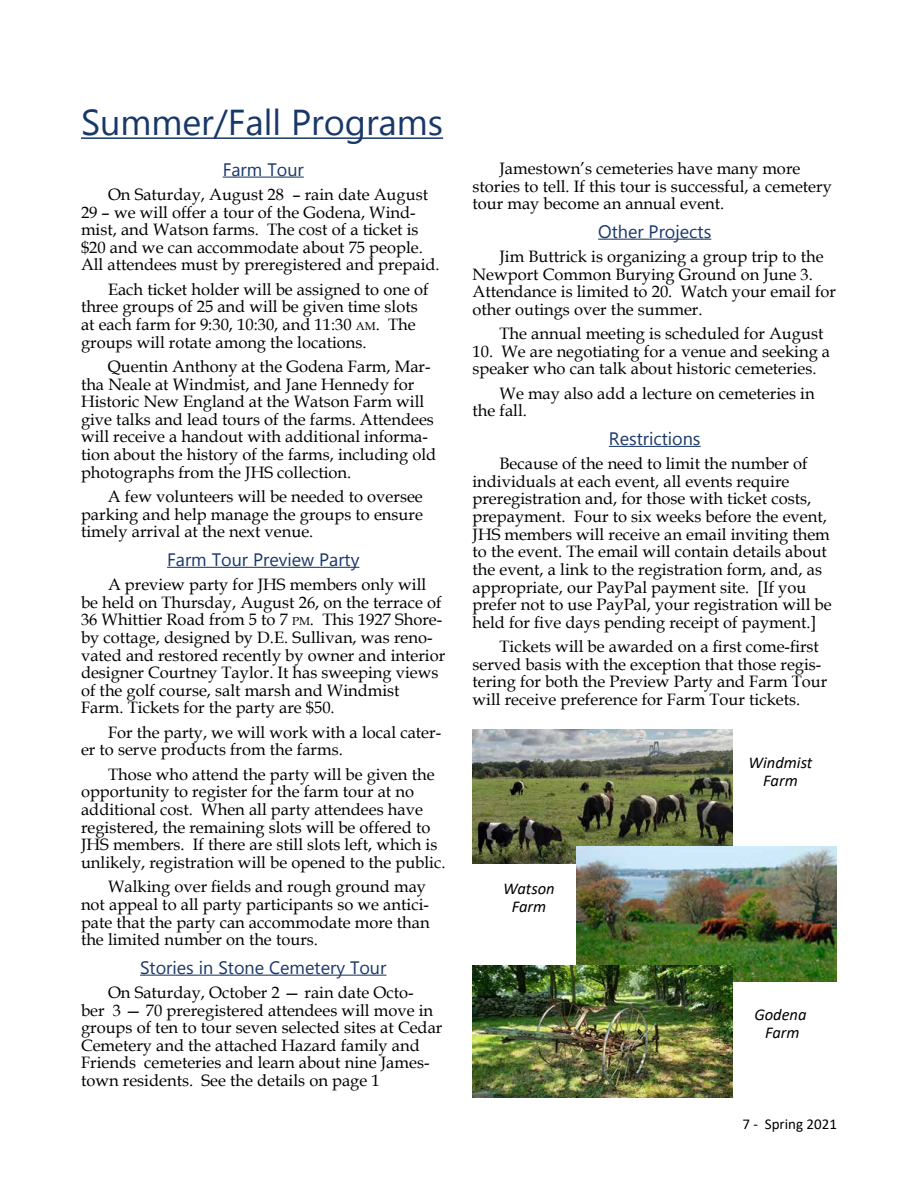
<style>
.page{position:relative;width:918px;height:1188px;background:#fff}
.page>*{position:absolute;margin:0;border:0;box-sizing:border-box;transform-origin:0 0}
.t1{font:36px "Microsoft Tai Le";color:#19386a}
.t2{font:18px "Microsoft New Tai Lue";color:#19386a}
.t3{font:16.5px/17.5px "Book Antiqua";color:#000}
.t4{font:italic 16.5px/17.2px "Calibri";color:#000;text-align:center}
.t5{font:15px "Calibri";color:#000}
.s1{font-size:11.55px}
</style>
<div class="page">
<hr style="left:81px;top:137px;width:362px;height:2px;background:#19386a">
<hr style="left:223px;top:177px;width:81px;height:1px;background:#19386a">
<hr style="left:167px;top:567px;width:192px;height:1px;background:#19386a">
<hr style="left:140px;top:975px;width:246px;height:1px;background:#19386a">
<hr style="left:598px;top:239px;width:113px;height:1px;background:#19386a">
<hr style="left:609px;top:446px;width:92px;height:1px;background:#19386a">
<img style="left:472px;top:729px;width:261px;height:135px">
<img style="left:577px;top:846px;width:260px;height:135px">
<img style="left:472px;top:965px;width:261px;height:133px">
<h1 class="t1" style="left:81px;top:102px;width:364px">Summer/Fall Programs</h1>
<p class="t2" style="left:223px;top:159px;width:83px">Farm Tour</p>
<p class="t3" style="left:81px;top:185px;width:360px;text-indent:27px">On Saturday, August 28 – rain date August 29 – we will offer a tour of the Godena, Wind&shy;mist, and Watson farms. The cost of a ticket is $20 and we can accommodate about 75 people.<br>All attendees must by preregistered and prepaid.</p>
<p class="t3" style="left:81px;top:280px;width:349px;text-indent:27px">Each ticket holder will be assigned to one of three groups of 25 and will be given time slots at each farm for 9:30, 10:30, and 11:30 <span class="s1">AM</span>. The groups will rotate among the locations.</p>
<p class="t3" style="left:81px;top:357px;width:357px;text-indent:27px">Quentin Anthony at the Godena Farm, Mar&shy;tha Neale at Windmist, and Jane Hennedy for Historic New England at the Watson Farm will give talks and lead tours of the farms. Attendees will receive a handout with additional informa&shy;tion about the history of the farms, including old photographs from the JHS collection.</p>
<p class="t3" style="left:81px;top:487px;width:343px;text-align:justify;text-indent:27px">A few volunteers will be needed to oversee parking and help manage the groups to ensure timely arrival at the next venue.</p>
<p class="t2" style="left:167px;top:549px;width:194px">Farm Tour Preview Party</p>
<p class="t3" style="left:81px;top:575px;width:366px;text-indent:27px">A preview party for JHS members only will be held on Thursday, August 26, on the terrace of 36 Whittier Road from 5 to 7 <span class="s1">PM</span>. This 1927 Shore&shy;by cottage, designed by D.E. Sullivan, was reno&shy;vated and restored recently by owner and interior designer Courtney Taylor. It has sweeping views of the golf course, salt marsh and Windmist Farm. Tickets for the party are $50.</p>
<p class="t3" style="left:81px;top:723px;width:362px;text-indent:27px">For the party, we will work with a local cater&shy;er to serve products from the farms.</p>
<p class="t3" style="left:81px;top:765px;width:366px;text-indent:27px">Those who attend the party will be given the opportunity to register for the farm tour at no additional cost. When all party attendees have registered, the remaining slots will be offered to JHS members. If there are still slots left, which is unlikely, registration will be opened to the public.</p>
<p class="t3" style="left:81px;top:878px;width:350px;text-indent:27px">Walking over fields and rough ground may not appeal to all party participants so we antici&shy;pate that the party can accommodate more than the limited number on the tours.</p>
<p class="t2" style="left:140px;top:957px;width:248px">Stories in Stone Cemetery Tour</p>
<p class="t3" style="left:81px;top:983px;width:363px;text-indent:27px">On Saturday, October 2 — rain date Octo-<br>ber 3 — 70 preregistered attendees will move in groups of ten to tour seven selected sites at Cedar Cemetery and the attached Hazard family and Friends cemeteries and learn about nine James&shy;town residents. See the details on page 1</p>
<p class="t3" style="left:473px;top:159px;width:361px;text-indent:27px">Jamestown’s cemeteries have many more stories to tell. If this tour is successful, a cemetery tour may become an annual event.</p>
<p class="t2" style="left:598px;top:221px;width:115px">Other Projects</p>
<p class="t3" style="left:473px;top:247px;width:365px;text-indent:27px">Jim Buttrick is organizing a group trip to the Newport Common Burying Ground on June 3.<br>Attendance is limited to 20. Watch your email for other outings over the summer.</p>
<p class="t3" style="left:500px;top:324px;width:325px">The annual meeting is scheduled for August</p>
<p class="t3" style="left:473px;top:342px;width:359px">10. We are negotiating for a venue and seeking a speaker who can talk about historic cemeteries.</p>
<p class="t3" style="left:473px;top:384px;width:344px;text-indent:27px">We may also add a lecture on cemeteries in the fall.</p>
<p class="t2" style="left:609px;top:428px;width:93px">Restrictions</p>
<p class="t3" style="left:473px;top:454px;width:361px;text-indent:27px">Because of the need to limit the number of individuals at each event, all events require preregistration and, for those with ticket costs, prepayment. Four to six weeks before the event, JHS members will receive an email inviting them to the event. The email will contain details about the event, a link to the registration form, and, as appropriate, our PayPal payment site. [If you prefer not to use PayPal, your registration will be held for five days pending receipt of payment.]</p>
<p class="t3" style="left:473px;top:637px;width:356px;text-indent:27px">Tickets will be awarded on a first come-first served basis with the exception that those regis&shy;tering for both the Preview Party and Farm Tour will receive preference for Farm Tour tickets.</p>
<p class="t4" style="left:503px;top:880px;width:53px">Watson<br>Farm</p>
<p class="t4" style="left:748px;top:754px;width:66px">Windmist<br>Farm</p>
<p class="t4" style="left:754px;top:1006px;width:54px">Godena<br>Farm</p>
<p class="t5" style="left:742px;top:1114px;width:96px">7 - Spring 2021</p>
</div>
